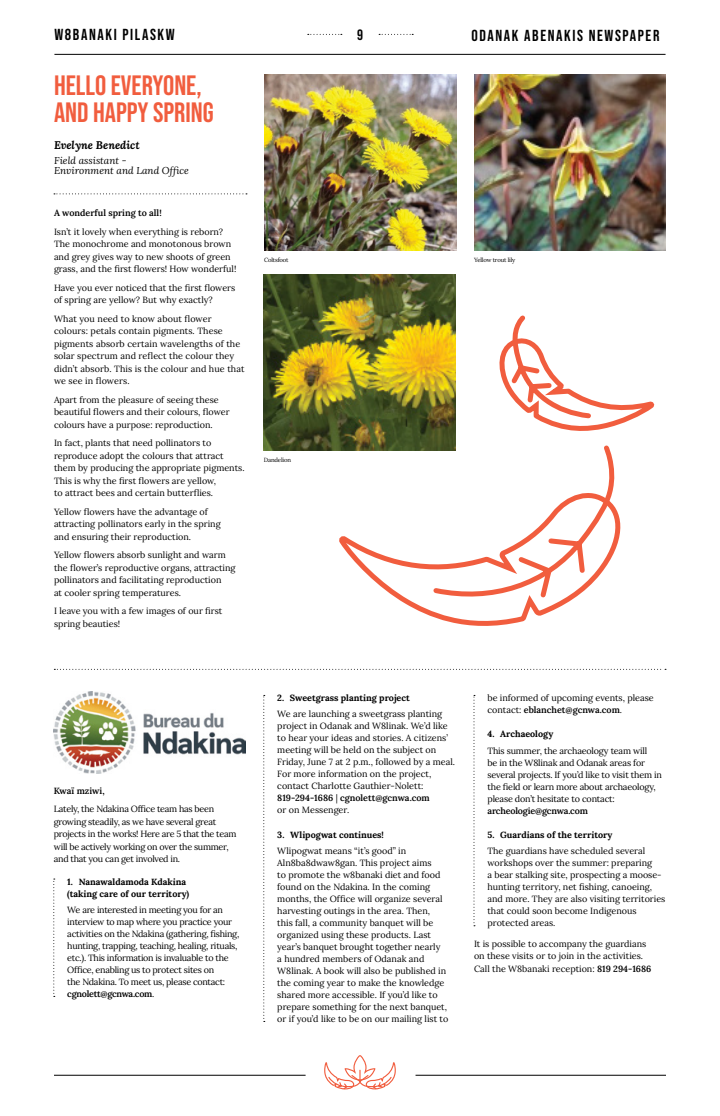
<style>
.page{position:relative;width:720px;height:1116px;background:#fff}
.page>*{position:absolute;margin:0;border:0;box-sizing:border-box;transform-origin:0 0}
.Titres{font:28px/27px "Bebas Neue";color:#f15d3e}
.t1{font:16px "Bebas Neue";letter-spacing:.1em;color:#000}
.t2{font:15px "Bebas Neue";color:#000}
.Auteur{font:italic 700 11px "Lora";color:#000}
.Titre{font:italic 10px/10px "Lora";color:#000}
.Texte_courant{font:9px/12.5px "Lora";color:#000}
.Liste___Vote{font:9px/12px "Lora";color:#000}
.Liste___Vote-2{font:9px/12px "Lora";letter-spacing:-.03em;color:#000}
.Liste___Vote-3{font:9px/12px "Lora";letter-spacing:-.02em;color:#000}
.Texte_courant-2{font:9px/12.5px "Lora";letter-spacing:-.03em;color:#000}
.t3{font:700 9px/12px "Lora";color:#000}
.Texte_courant-3{font:600 9px "Lora";color:#000}
.Référence{font:6px "Lora";letter-spacing:-.025em;color:#000}
.s1{font-weight:600}
</style>
<div class="page">
<hr style="left:54px;top:1075px;width:252px;height:1px;background:#000">
<hr style="left:416px;top:1075px;width:250px;height:1px;background:#000">
<hr style="left:54px;top:54px;width:612px;height:1px;background:#000">
<svg style="left:308px;top:34px;width:34px;height:1px"></svg>
<svg style="left:379px;top:34px;width:34px;height:1px"></svg>
<svg style="left:324px;top:1055px;width:72px;height:35px"></svg>
<svg style="left:54px;top:669px;width:612px;height:1px"></svg>
<svg style="left:53px;top:879px;width:2px;height:118px"></svg>
<img style="left:54px;top:692px;width:192px;height:82px">
<svg style="left:263px;top:695px;width:2px;height:327px"></svg>
<svg style="left:54px;top:193px;width:193px;height:1px"></svg>
<img style="left:264px;top:75px;width:192px;height:176px">
<img style="left:474px;top:75px;width:192px;height:176px">
<img style="left:263px;top:275px;width:193px;height:176px">
<svg style="left:474px;top:695px;width:1px;height:231px"></svg>
<svg style="left:339px;top:536px;width:159px;height:90px"></svg>
<svg style="left:430px;top:443px;width:68px;height:159px"></svg>
<svg style="left:498px;top:402px;width:161px;height:674px"></svg>
<svg style="left:498px;top:315px;width:154px;height:117px"></svg>
<h2 class="t1" style="left:54px;top:26px;width:122px">W8BANAKI PILASKW</h2>
<h3 class="t2" style="left:357px;top:26px;width:7px">9</h3>
<h2 class="t1" style="left:471px;top:26px;width:190px">ODANAK ABENAKIS NEWSPAPER</h2>
<p class="Titres" style="left:54px;top:72px;width:161px">HELLO EVERYONE,<br>AND HAPPY SPRING</p>
<p class="Auteur" style="left:54px;top:137px;width:87px">Evelyne Benedict</p>
<p class="Titre" style="left:54px;top:155px;width:136px">Field assistant -<br>Environment and Land Office</p>
<p class="Texte_courant-3" style="left:54px;top:206px;width:109px">A wonderful spring to all!</p>
<p class="Texte_courant" style="left:54px;top:225px;width:184px">Isn’t it lovely when everything is reborn?<br>The monochrome and monotonous brown and grey gives way to new shoots of green grass, and the first flowers! How wonderful!</p>
<p class="Texte_courant" style="left:54px;top:281px;width:183px">Have you ever noticed that the first flowers of spring are yellow? But why exactly?</p>
<p class="Texte_courant" style="left:54px;top:312px;width:192px">What you need to know about flower colours: petals contain pigments. These pigments absorb certain wavelengths of the solar spectrum and reflect the colour they didn’t absorb. This is the colour and hue that we see in flowers.</p>
<p class="Texte_courant" style="left:54px;top:393px;width:177px">Apart from the pleasure of seeing these beautiful flowers and their colours, flower colours have a purpose: reproduction.</p>
<p class="Texte_courant" style="left:54px;top:436px;width:192px">In fact, plants that need pollinators to reproduce adopt the colours that attract them by producing the appropriate pigments.<br>This is why the first flowers are yellow,<br>to attract bees and certain butterflies.</p>
<p class="Texte_courant" style="left:54px;top:505px;width:168px">Yellow flowers have the advantage of attracting pollinators early in the spring and ensuring their reproduction.</p>
<p class="Texte_courant" style="left:54px;top:548px;width:183px">Yellow flowers absorb sunlight and warm the flower’s reproductive organs, attracting pollinators and facilitating reproduction<br>at cooler spring temperatures.</p>
<p class="Texte_courant" style="left:54px;top:604px;width:170px">I leave you with a few images of our first spring beauties!</p>
<p class="Référence" style="left:264px;top:255px;width:26px">Coltsfoot</p>
<p class="Référence" style="left:264px;top:455px;width:29px">Dandelion</p>
<p class="Référence" style="left:474px;top:255px;width:43px">Yellow trout lily</p>
<p class="Texte_courant-3" style="left:54px;top:783px;width:52px">Kwaï mziwi,</p>
<p class="Texte_courant-2" style="left:54px;top:802px;width:184px">Lately, the Ndakina Office team has been growing steadily, as we have several great projects in the works! Here are 5 that the team will be actively working on over the summer, and that you can get involved in.</p>
<p class="t3" style="left:67px;top:874px;width:123px">1. Nanawaldamoda Kdakina (taking care of our territory)</p>
<p class="Liste___Vote-2" style="left:67px;top:903px;width:173px">We are interested in meeting you for an interview to map where you practice your activities on the Ndakina (gathering, fishing, hunting, trapping, teaching, healing, rituals, etc.). This information is invaluable to the Office, enabling us to protect sites on<br>the Ndakina. To meet us, please contact: <span class="s1">cgnolett@gcnwa.com</span>.</p>
<p class="t3" style="left:277px;top:691px;width:134px">2. Sweetgrass planting project</p>
<p class="Liste___Vote" style="left:277px;top:707px;width:179px">We are launching a sweetgrass planting project in Odanak and W8linak. We’d like to hear your ideas and stories. A citizens’ meeting will be held on the subject on Friday, June 7 at 2 p.m., followed by a meal.<br>For more information on the project, contact Charlotte Gauthier-Nolett:<br><span class="s1">819-294-1686</span> | <span class="s1">cgnolett@gcnwa.com<br></span>or on Messenger.</p>
<p class="t3" style="left:277px;top:827px;width:108px">3. Wlipogwat continues!</p>
<p class="Liste___Vote" style="left:277px;top:844px;width:173px">Wlipogwat means “it’s good” in Aln8ba8dwaw8gan. This project aims<br>to promote the w8banaki diet and food found on the Ndakina. In the coming months, the Office will organize several harvesting outings in the area. Then,<br>this fall, a community banquet will be organized using these products. Last year’s banquet brought together nearly<br>a hundred members of Odanak and W8linak. A book will also be published in the coming year to make the knowledge shared more accessible. If you’d like to prepare something for the next banquet, or if you’d like to be on our mailing list to</p>
<p class="Liste___Vote" style="left:488px;top:691px;width:168px">be informed of upcoming events, please contact: <span class="s1">eblanchet@gcnwa.com</span>.</p>
<p class="t3" style="left:488px;top:727px;width:67px">4. Archaeology</p>
<p class="Liste___Vote-3" style="left:488px;top:744px;width:176px">This summer, the archaeology team will<br>be in the W8linak and Odanak areas for several projects. If you’d like to visit them in the field or learn more about archaeology, please don’t hesitate to contact: <span class="s1">archeologie@gcnwa.com</span></p>
<p class="t3" style="left:488px;top:828px;width:127px">5. Guardians of the territory</p>
<p class="Liste___Vote" style="left:488px;top:844px;width:179px">The guardians have scheduled several workshops over the summer: preparing<br>a bear stalking site, prospecting a moose&shy;hunting territory, net fishing, canoeing, and more. They are also visiting territories that could soon become Indigenous protected areas.</p>
<p class="Texte_courant" style="left:474px;top:937px;width:179px">It is possible to accompany the guardians on these visits or to join in the activities.<br>Call the W8banaki reception: <span class="s1">819 294-1686</span></p>
</div>
